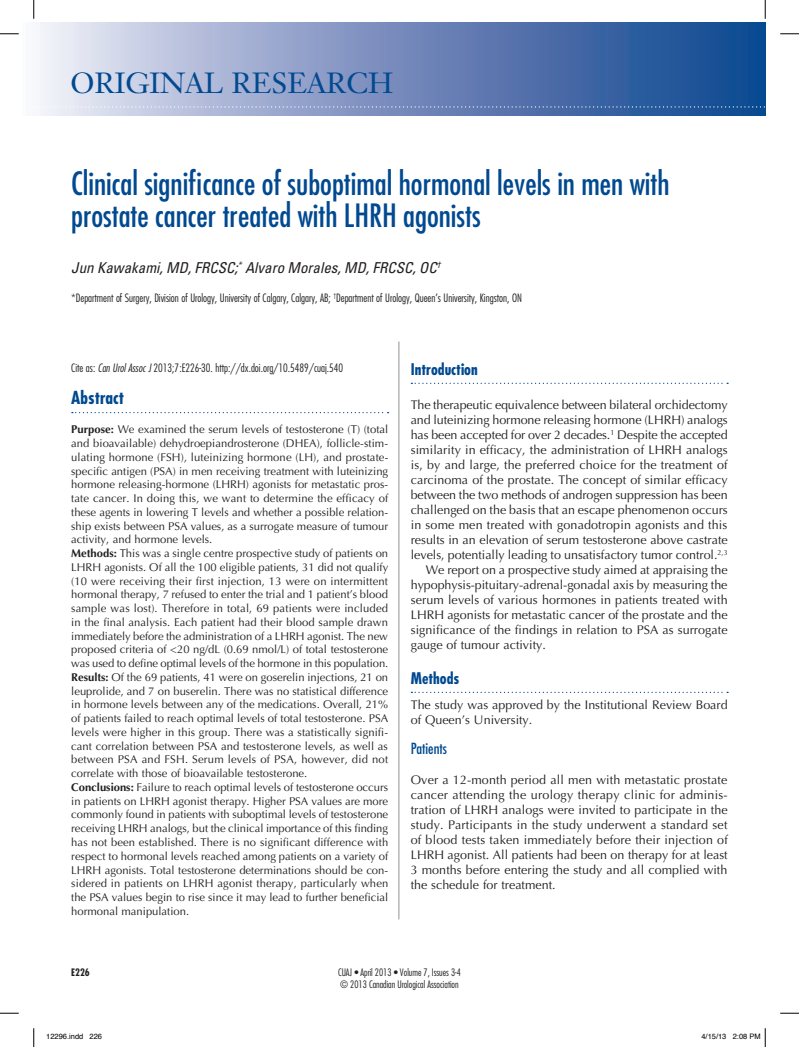
<style>
.page{position:relative;width:799px;height:1047px;background:#fff}
.page>*{position:absolute;margin:0;border:0;box-sizing:border-box;transform-origin:0 0}
.t1{font:condensed 31.25px/32.5px "Futura";color:#014990}
.t2{font:28.75px "Janson Text";letter-spacing:.315em;color:#014990}
.t3{font:700 condensed 17.5px "Futura";color:#014990}
.t4{font:700 condensed 15.62px "Futura";color:#014990}
.t5{font:italic condensed 15px "Univers";color:#231f20}
.t6{font:condensed 15px "Futura";color:#014990}
.t7{font:12.5px/15px "Optima";color:#231f20}
.t8{font:11.25px/13.8px "Optima";color:#231f20}
.t9{font:300 condensed 11.25px "Futura";color:#231f20}
.t10{font:300 condensed 10px/12px "Futura";color:#231f20}
.t11{font:700 condensed 10px "Futura";color:#231f20}
.t12{font:7.5px "Helvetica";color:#000}
.s1{font-style:italic}
.s2{font-weight:700}
</style>
<div class="page">
<hr style="left:398px;top:341px;width:1px;height:578px;background:#231f20">
<svg style="left:72px;top:412px;width:317px;height:1px"></svg>
<svg style="left:411px;top:382px;width:317px;height:2px"></svg>
<svg style="left:411px;top:691px;width:317px;height:1px"></svg>
<svg style="left:40px;top:22px;width:725px;height:93px;background:#7790be"></svg>
<svg style="left:40px;top:106px;width:726px;height:2px"></svg>
<svg style="left:0;top:33px;width:19px;height:2px"></svg>
<svg style="left:780px;top:33px;width:19px;height:2px"></svg>
<svg style="left:0;top:1012px;width:19px;height:1px"></svg>
<svg style="left:780px;top:1012px;width:19px;height:1px"></svg>
<svg style="left:33px;top:0;width:2px;height:19px"></svg>
<svg style="left:33px;top:1028px;width:2px;height:18px"></svg>
<svg style="left:764px;top:0;width:2px;height:19px"></svg>
<svg style="left:764px;top:1028px;width:2px;height:18px"></svg>
<h2 class="t2" style="left:71px;top:64px;width:324px">ORIGINAL RESEARCH</h2>
<h2 class="t2" style="left:71px;top:65px;width:163px">RESEARCH</h2>
<h1 class="t1" style="left:71px;top:166px;width:600px">Clinical significance of suboptimal hormonal levels in men with prostate cancer treated with LHRH agonists</h1>
<h3 class="t5" style="left:71px;top:258px;width:371px">Jun Kawakami, MD, FRCSC;<sup>*</sup> Alvaro Morales, MD, FRCSC, OC<sup>†</sup></h3>
<p class="t9" style="left:71px;top:291px;width:452px">*Department of Surgery, Division of Urology, University of Calgary, Calgary, AB; <sup>†</sup>Department of Urology, Queen’s University, Kingston, ON</p>
<p class="t9" style="left:71px;top:361px;width:273px">Cite as: <span class="s1">Can Urol Assoc J</span> 2013;7:E226-30. http://dx.doi.org/10.5489/cuaj.540</p>
<h3 class="t3" style="left:71px;top:386px;width:54px">Abstract</h3>
<p class="t8" style="left:71px;top:422px;width:319px"><span class="s2">Purpose:</span> We examined the serum levels of testosterone (T) (total and bioavailable) dehydroepiandrosterone (DHEA), follicle-stim&shy;ulating hormone (FSH), luteinizing hormone (LH), and prostate&shy;specific antigen (PSA) in men receiving treatment with luteinizing hormone releasing-hormone (LHRH) agonists for metastatic pros&shy;tate cancer. In doing this, we want to determine the efficacy of these agents in lowering T levels and whether a possible relation&shy;ship exists between PSA values, as a surrogate measure of tumour activity, and hormone levels.<br><span class="s2">Methods:</span> This was a single centre prospective study of patients on LHRH agonists. Of all the 100 eligible patients, 31 did not qualify (10 were receiving their first injection, 13 were on intermittent hormonal therapy, 7 refused to enter the trial and 1 patient’s blood sample was lost). Therefore in total, 69 patients were included in the final analysis. Each patient had their blood sample drawn immediately before the administration of a LHRH agonist. The new proposed criteria of &lt;20 ng/dL (0.69 nmol/L) of total testosterone was used to define optimal levels of the hormone in this population.<br><span class="s2">Results:</span> Of the 69 patients, 41 were on goserelin injections, 21 on leuprolide, and 7 on buserelin. There was no statistical difference in hormone levels between any of the medications. Overall, 21% of patients failed to reach optimal levels of total testosterone. PSA levels were higher in this group. There was a statistically signifi&shy;cant correlation between PSA and testosterone levels, as well as between PSA and FSH. Serum levels of PSA, however, did not correlate with those of bioavailable testosterone.<br><span class="s2">Conclusions:</span> Failure to reach optimal levels of testosterone occurs in patients on LHRH agonist therapy. Higher PSA values are more commonly found in patients with suboptimal levels of testosterone receiving LHRH analogs, but the clinical importance of this finding has not been established. There is no significant difference with respect to hormonal levels reached among patients on a variety of LHRH agonists. Total testosterone determinations should be con&shy;sidered in patients on LHRH agonist therapy, particularly when the PSA values begin to rise since it may lead to further beneficial hormonal manipulation.</p>
<h3 class="t4" style="left:411px;top:359px;width:68px">Introduction</h3>
<p class="t7" style="left:411px;top:397px;width:318px">The therapeutic equivalence between bilateral orchidectomy</p>
<p class="t7" style="left:411px;top:412px;width:318px">and luteinizing hormone releasing hormone (LHRH) analogs</p>
<p class="t7" style="left:411px;top:427px;width:318px">has been accepted for over 2 decades.<sup>1</sup> Despite the accepted</p>
<p class="t7" style="left:411px;top:442px;width:318px">similarity in efficacy, the administration of LHRH analogs</p>
<p class="t7" style="left:411px;top:457px;width:318px">is, by and large, the preferred choice for the treatment of</p>
<p class="t7" style="left:411px;top:472px;width:318px">carcinoma of the prostate. The concept of similar efficacy</p>
<p class="t7" style="left:411px;top:487px;width:318px">between the two methods of androgen suppression has been</p>
<p class="t7" style="left:411px;top:502px;width:318px">challenged on the basis that an escape phenomenon occurs</p>
<p class="t7" style="left:411px;top:517px;width:318px">in some men treated with gonadotropin agonists and this</p>
<p class="t7" style="left:411px;top:532px;width:318px">results in an elevation of serum testosterone above castrate</p>
<p class="t7" style="left:411px;top:547px;width:318px">levels, potentially leading to unsatisfactory tumor control.<sup>2,3</sup></p>
<p class="t7" style="left:426px;top:562px;width:303px">We report on a prospective study aimed at appraising the</p>
<p class="t7" style="left:411px;top:577px;width:318px">hypophysis-pituitary-adrenal-gonadal axis by measuring the</p>
<p class="t7" style="left:411px;top:592px;width:318px">serum levels of various hormones in patients treated with</p>
<p class="t7" style="left:411px;top:607px;width:318px">LHRH agonists for metastatic cancer of the prostate and the</p>
<p class="t7" style="left:411px;top:622px;width:318px">significance of the findings in relation to PSA as surrogate</p>
<p class="t7" style="left:411px;top:637px;width:137px">gauge of tumour activity.</p>
<h3 class="t4" style="left:411px;top:668px;width:50px">Methods</h3>
<p class="t7" style="left:411px;top:697px;width:318px">The study was approved by the Institutional Review Board of Queen’s University.</p>
<h3 class="t6" style="left:411px;top:739px;width:38px">Patients</h3>
<p class="t7" style="left:411px;top:772px;width:319px;text-align:justify">Over a 12-month period all men with metastatic prostate cancer attending the urology therapy clinic for adminis&shy;tration of LHRH analogs were invited to participate in the study. Participants in the study underwent a standard set of blood tests taken immediately before their injection of LHRH agonist. All patients had been on therapy for at least 3 months before entering the study and all complied with the schedule for treatment.</p>
<p class="t11" style="left:71px;top:965px;width:20px">E226</p>
<p class="t10" style="left:338px;top:966px;width:124px">CUAJ • April 2013 • Volume 7, Issues 3-4 © 2013 Canadian Urological Association</p>
<p class="t12" style="left:46px;top:1030px;width:57px">12296.indd 226</p>
<p class="t12" style="left:701px;top:1030px;width:61px">4/15/13 2:08 PM</p>
</div>
